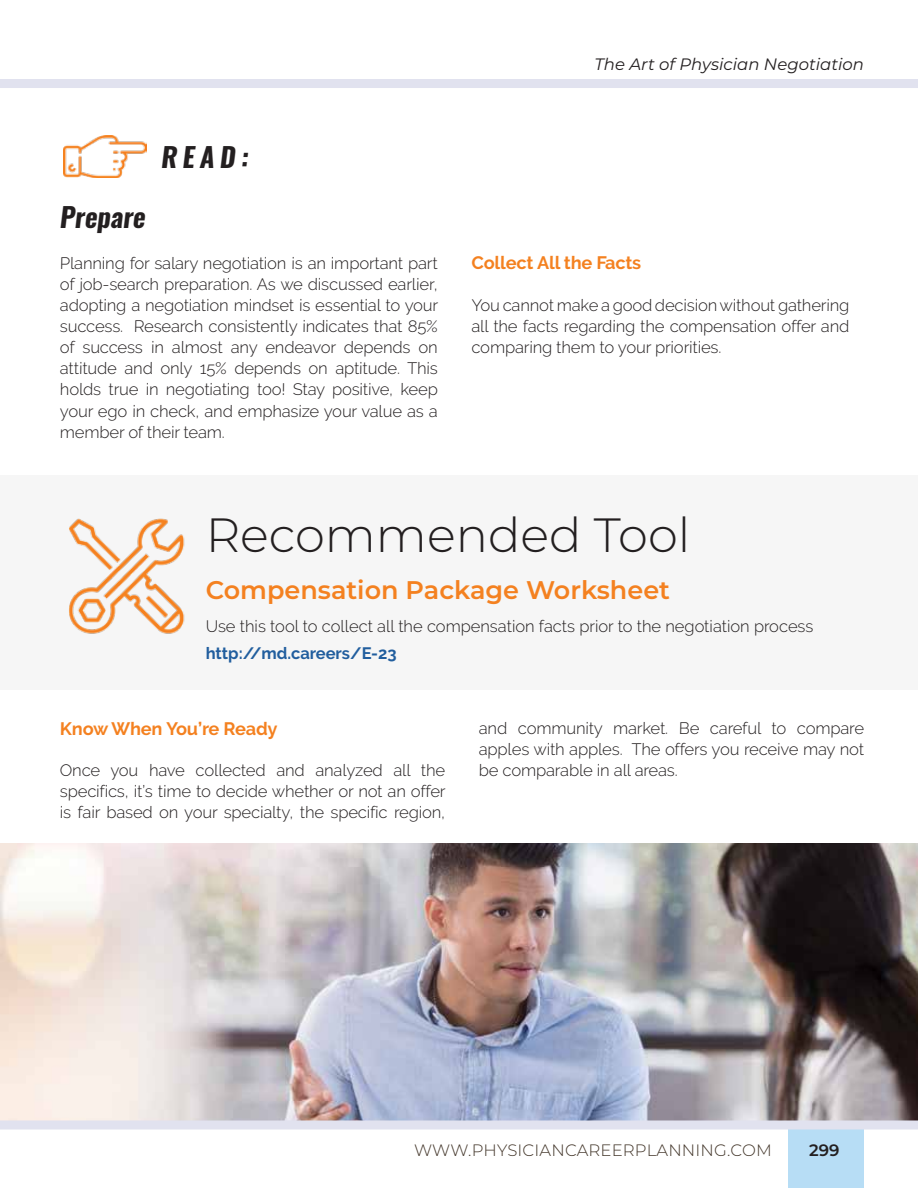
<style>
.page{position:relative;width:918px;height:1188px;background:#fff}
.page>*{position:absolute;margin:0;border:0;box-sizing:border-box;transform-origin:0 0}
.t1{font:300 48px "Montserrat";color:#231f20}
.t2{font:italic 700 27px "Oswald";letter-spacing:-.005em;color:#231f20}
.t3{font:600 25.5px "Montserrat";color:#f48120}
.t4{font:700 18px "Raleway";letter-spacing:-.005em;color:#f48120}
.t5{font:300 16.5px/21px "Raleway";color:#231f20;text-align:justify}
.t6{font:300 16.5px "Montserrat";letter-spacing:.01em;color:#43362a}
.t7{font:italic 16.5px "Montserrat";color:#231f20}
.t8{font:700 16.5px "Raleway";color:#215e9e}
.t9{font:600 16.5px "Montserrat";color:#231f20}
</style>
<div class="page">
<img style="left:0;top:843px;width:918px;height:278px">
<div style="left:0;top:79px;width:918px;height:9px;background:#e1e2ef"></div>
<img style="left:64px;top:136px;width:82px;height:42px">
<div style="left:0;top:475px;width:918px;height:215px;background:#f6f6f6"></div>
<img style="left:69px;top:518px;width:116px;height:116px">
<div style="left:788px;top:1125px;width:76px;height:63px;background:#b7ddf5"></div>
<div style="left:0;top:1121px;width:918px;height:9px;background:#e1e2ef"></div>
<h2 class="t2" style="left:161px;top:138px;width:89px">READ:</h2>
<p class="t7" style="left:594px;top:53px;width:271px">The Art of Physician Negotiation</p>
<h2 class="t2" style="left:60px;top:198px;width:88px">Prepare</h2>
<p class="t5" style="left:60px;top:253px;width:380px">Planning for salary negotiation is an important part of job-search preparation. As we discussed earlier, adopting a negotiation mindset is essential to your success. Research consistently indicates that 85% of success in almost any endeavor depends on attitude and only 15% depends on aptitude. This holds true in negotiating too! Stay positive, keep your ego in check, and emphasize your value as a member of their team.</p>
<p class="t4" style="left:471px;top:253px;width:172px">Collect All the Facts</p>
<p class="t5" style="left:471px;top:294px;width:380px">You cannot make a good decision without gathering all the facts regarding the compensation offer and comparing them to your priorities.</p>
<h1 class="t1" style="left:206px;top:503px;width:486px">Recommended Tool</h1>
<h3 class="t3" style="left:206px;top:572px;width:466px">Compensation Package Worksheet</h3>
<p class="t5" style="left:206px;top:615px;width:609px">Use this tool to collect all the compensation facts prior to the negotiation process</p>
<p class="t8" style="left:206px;top:644px;width:192px">http://md.careers/E-23</p>
<p class="t4" style="left:60px;top:719px;width:219px">Know When You’re Ready</p>
<p class="t5" style="left:60px;top:760px;width:387px">Once you have collected and analyzed all the specifics, it’s time to decide whether or not an offer is fair based on your specialty, the specific region,</p>
<p class="t5" style="left:479px;top:717px;width:387px">and community market. Be careful to compare apples with apples. The offers you receive may not be comparable in all areas.</p>
<p class="t6" style="left:414px;top:1139px;width:359px">WWW.PHYSICIANCAREERPLANNING.COM</p>
<p class="t9" style="left:809px;top:1138px;width:32px">299</p>
</div>
